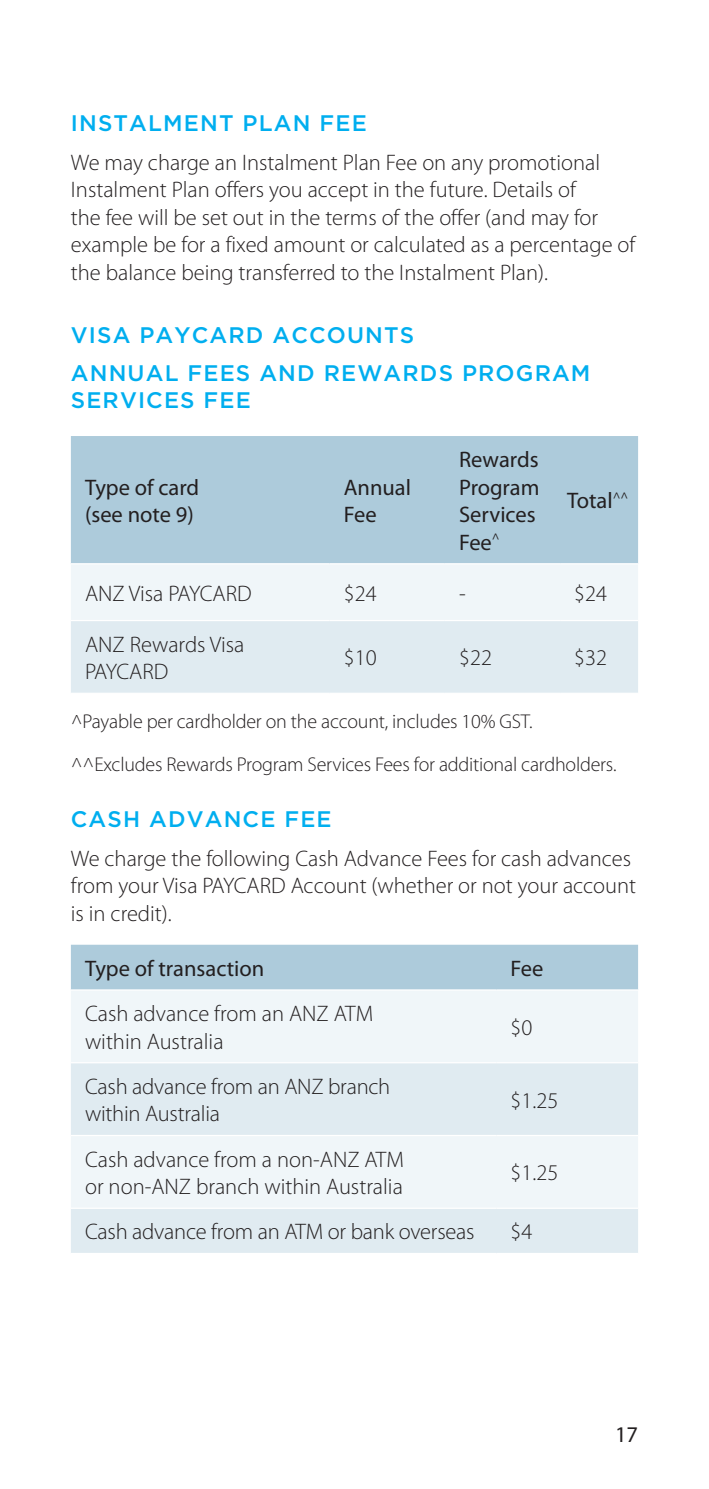
<style>
.page{position:relative;width:709px;height:1489px;background:#fff}
.page>*{position:absolute;margin:0;border:0;box-sizing:border-box;transform-origin:0 0}
.t1{font:300 22.5px/27.5px "Myriad Pro";color:#231f20}
.t2{font:500 22.5px/27.5px "Gotham";letter-spacing:.05em;color:#00aeef}
.t3{font:22.5px/27.5px "Myriad Pro";color:#231f20}
.t4{font:300 20px/43.8px "Myriad Pro";letter-spacing:-.01em;color:#231f20}
</style>
<div class="page">
<div style="left:71px;top:436px;width:567px;height:127px;background:#adcbdb"></div>
<svg style="left:71px;top:565px;width:567px;height:127px"></svg>
<div style="left:71px;top:944px;width:567px;height:45px;background:#adcbdb"></div>
<div style="left:71px;top:991px;width:567px;height:71px;background:#f0f6f9"></div>
<svg style="left:71px;top:1063px;width:567px;height:189px;fill:#e0ebf1"></svg>
<hr style="left:71px;top:620px;width:259px;height:1px;background:#fff">
<hr style="left:330px;top:620px;width:115px;height:1px;background:#fff">
<hr style="left:445px;top:620px;width:115px;height:1px;background:#fff">
<hr style="left:560px;top:620px;width:78px;height:1px;background:#fff">
<hr style="left:71px;top:1134px;width:425px;height:2px;background:#fff">
<hr style="left:496px;top:1134px;width:142px;height:2px;background:#fff">
<hr style="left:71px;top:1207px;width:425px;height:1px;background:#fff">
<hr style="left:496px;top:1207px;width:142px;height:1px;background:#fff">
<h3 class="t2" style="left:71px;top:109px;width:297px">INSTALMENT PLAN FEE</h3>
<p class="t1" style="left:71px;top:149px;width:566px">We may charge an Instalment Plan Fee on any promotional Instalment Plan offers you accept in the future. Details of<br>the fee will be set out in the terms of the offer (and may for example be for a fixed amount or calculated as a percentage of the balance being transferred to the Instalment Plan).</p>
<h3 class="t2" style="left:71px;top:320px;width:345px">VISA PAYCARD ACCOUNTS</h3>
<h4 class="t2" style="left:71px;top:358px;width:521px">ANNUAL FEES AND REWARDS PROGRAM<br>SERVICES FEE</h4>
<p class="t3" style="left:85px;top:473px;width:116px">Type of card (see note 9)</p>
<p class="t3" style="left:344px;top:473px;width:69px">Annual<br>Fee</p>
<p class="t3" style="left:459px;top:445px;width:82px">Rewards<br>Program<br>Services<br>Fee<sup>^</sup></p>
<p class="t3" style="left:567px;top:486px;width:63px">Total<sup>^^</sup></p>
<p class="t1" style="left:85px;top:579px;width:168px">ANZ Visa PAYCARD</p>
<p class="t1" style="left:344px;top:579px;width:34px">$24</p>
<p class="t1" style="left:459px;top:579px;width:8px">-</p>
<p class="t1" style="left:574px;top:579px;width:34px">$24</p>
<p class="t1" style="left:85px;top:630px;width:161px">ANZ Rewards Visa</p>
<p class="t1" style="left:85px;top:658px;width:85px">PAYCARD</p>
<p class="t1" style="left:344px;top:644px;width:34px">$10</p>
<p class="t1" style="left:459px;top:644px;width:34px">$22</p>
<p class="t1" style="left:574px;top:644px;width:34px">$32</p>
<p class="t4" style="left:71px;top:699px;width:547px">^Payable per cardholder on the account, includes 10% GST. ^^Excludes Rewards Program Services Fees for additional cardholders.</p>
<h3 class="t2" style="left:71px;top:805px;width:262px">CASH ADVANCE FEE</h3>
<p class="t1" style="left:71px;top:844px;width:567px">We charge the following Cash Advance Fees for cash advances from your Visa PAYCARD Account (whether or not your account is in credit).</p>
<p class="t3" style="left:85px;top:954px;width:181px">Type of transaction</p>
<p class="t3" style="left:510px;top:954px;width:34px">Fee</p>
<p class="t1" style="left:85px;top:1000px;width:289px">Cash advance from an ANZ ATM within Australia</p>
<p class="t1" style="left:510px;top:1013px;width:23px">$0</p>
<p class="t1" style="left:85px;top:1072px;width:307px">Cash advance from an ANZ branch within Australia</p>
<p class="t1" style="left:85px;top:1145px;width:320px">Cash advance from a non-ANZ ATM or non-ANZ branch within Australia</p>
<p class="t1" style="left:510px;top:1086px;width:49px">$1.25</p>
<p class="t1" style="left:510px;top:1159px;width:49px">$1.25</p>
<p class="t1" style="left:85px;top:1218px;width:391px">Cash advance from an ATM or bank overseas</p>
<p class="t1" style="left:510px;top:1218px;width:23px">$4</p>
<p class="t3" style="left:615px;top:1420px;width:25px">17</p>
</div>
